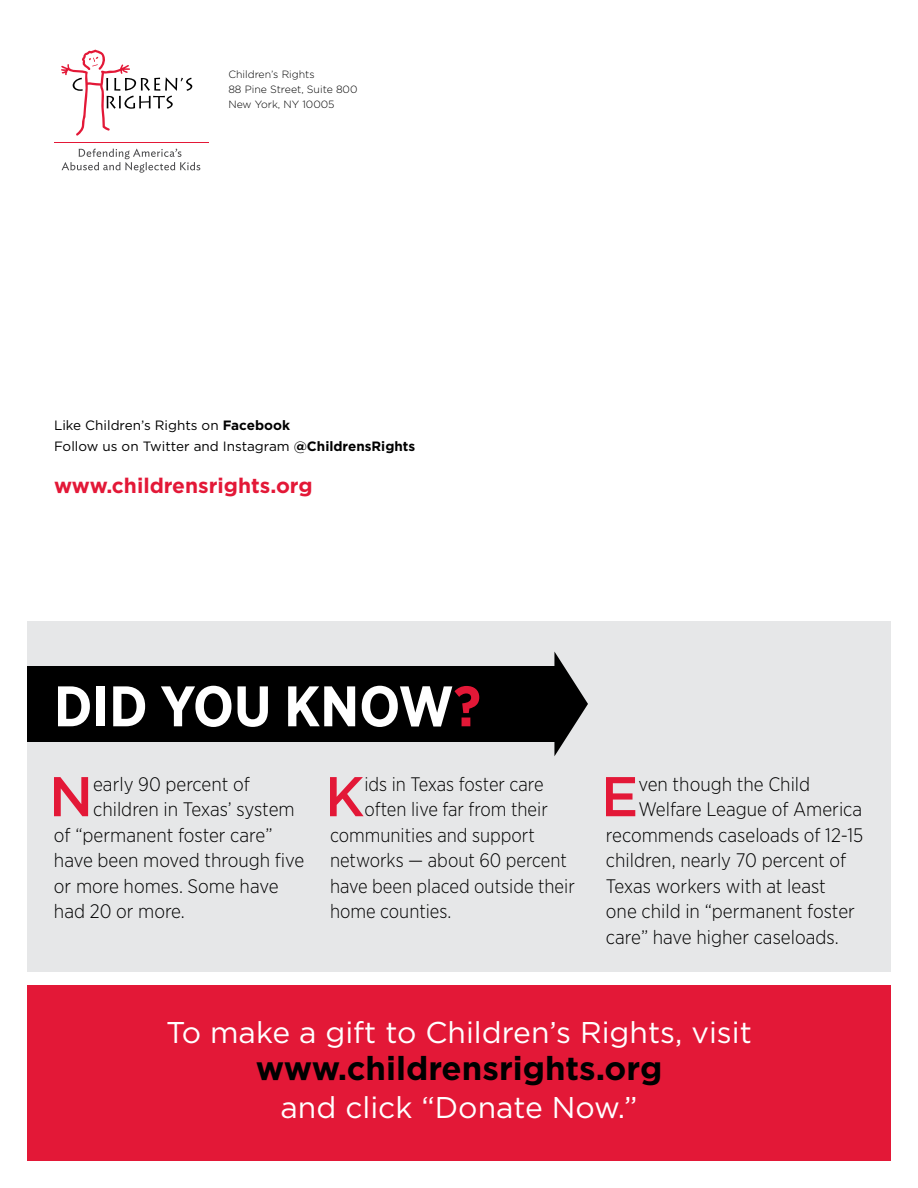
<style>
.page{position:relative;width:918px;height:1188px;background:#fff}
.page>*{position:absolute;margin:0;border:0;box-sizing:border-box;transform-origin:0 0}
.t1{font:700 57px "Gotham Narrow";color:#fff}
.t2{font:500 55.95px "Gotham";color:#e31837}
.t3{font:700 33px "Gotham";color:#000}
.t4{font:30px "Gotham";color:#fff}
.t5{font:700 21px "Gotham";color:#e31837}
.t6{font:300 19.5px "Gotham Narrow";color:#000}
.t7{font:13.5px/21px "Gotham";color:#000}
.t8{font:300 10.5px/15px "Gotham";color:#000}
.s1{font-weight:700}
.s2{color:#e31837}
</style>
<div class="page">
<svg style="left:61px;top:50px;width:131px;height:86px"></svg>
<svg style="left:62px;top:149px;width:138px;height:24px"></svg>
<hr style="left:54px;top:142px;width:155px;height:1px;background:#e31837">
<div style="left:27px;top:621px;width:864px;height:351px;background:#e6e7e8"></div>
<div style="left:27px;top:986px;width:864px;height:175px;background:#e31837"></div>
<div style="left:27px;top:666px;width:530px;height:76px;background:#000"></div>
<svg style="left:554px;top:652px;width:34px;height:104px"></svg>
<p class="t8" style="left:228px;top:67px;width:131px">Children’s Rights<br>88 Pine Street, Suite 800<br>New York, NY 10005</p>
<p class="t7" style="left:54px;top:415px;width:363px">Like Children’s Rights on <span class="s1">Facebook<br></span>Follow us on Twitter and Instagram <span class="s1">@ChildrensRights</span></p>
<p class="t5" style="left:54px;top:474px;width:260px">www.childrensrights.org</p>
<h1 class="t1" style="left:54px;top:670px;width:429px">DID YOU KNOW<span class="s2">?</span></h1>
<h2 class="t2" style="left:49px;top:765px;width:46px">N</h2>
<p class="t6" style="left:93px;top:772px;width:158px">early 90 percent of</p>
<p class="t6" style="left:93px;top:797px;width:203px">children in Texas’ system</p>
<p class="t6" style="left:54px;top:823px;width:220px">of “permanent foster care”</p>
<p class="t6" style="left:54px;top:848px;width:252px">have been moved through five</p>
<p class="t6" style="left:54px;top:874px;width:226px">or more homes. Some have</p>
<p class="t6" style="left:54px;top:899px;width:132px">had 20 or more.</p>
<h2 class="t2" style="left:325px;top:765px;width:41px">K</h2>
<p class="t6" style="left:364px;top:772px;width:181px">ids in Texas foster care</p>
<p class="t6" style="left:364px;top:797px;width:185px">often live far from their</p>
<p class="t6" style="left:330px;top:823px;width:206px">communities and support</p>
<p class="t6" style="left:330px;top:848px;width:238px">networks — about 60 percent</p>
<p class="t6" style="left:330px;top:874px;width:246px">have been placed outside their</p>
<p class="t6" style="left:330px;top:899px;width:123px">home counties.</p>
<h2 class="t2" style="left:601px;top:765px;width:39px">E</h2>
<p class="t6" style="left:638px;top:772px;width:173px">ven though the Child</p>
<p class="t6" style="left:638px;top:797px;width:225px">Welfare League of America</p>
<p class="t6" style="left:606px;top:823px;width:259px">recommends caseloads of 12-15</p>
<p class="t6" style="left:606px;top:848px;width:242px">children, nearly 70 percent of</p>
<p class="t6" style="left:606px;top:874px;width:221px">Texas workers with at least</p>
<p class="t6" style="left:606px;top:899px;width:250px">one child in “permanent foster</p>
<p class="t6" style="left:606px;top:925px;width:234px">care” have higher caseloads.</p>
<h3 class="t4" style="left:166px;top:1015px;width:587px">To make a gift to Children’s Rights, visit</h3>
<h3 class="t3" style="left:256px;top:1049px;width:408px">www.childrensrights.org</h3>
<h3 class="t4" style="left:281px;top:1090px;width:358px">and click “Donate Now.”</h3>
</div>
